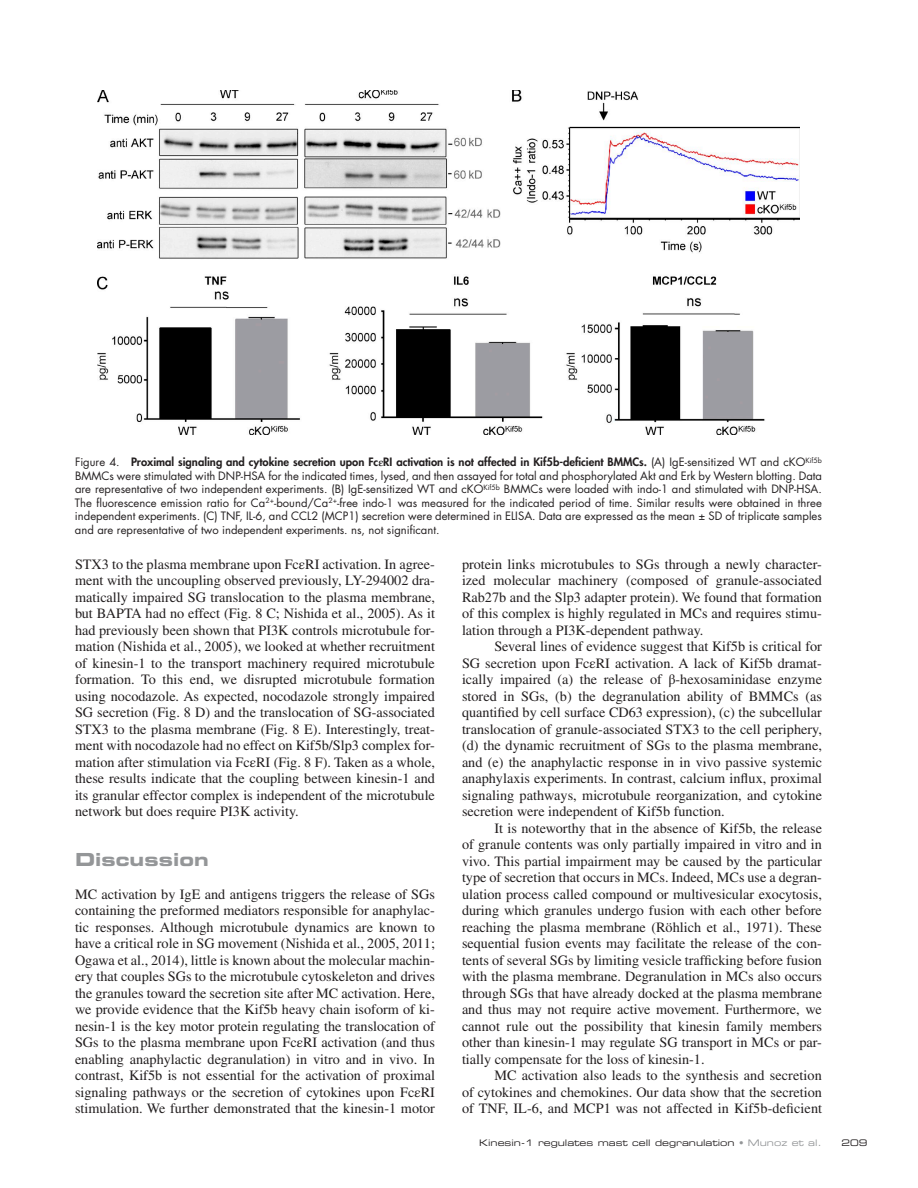
<style>
.page{position:relative;width:918px;height:1188px;background:#fff}
.page>*{position:absolute;margin:0;border:0;box-sizing:border-box;transform-origin:0 0}
.t1{font:18px "Eurostile LT Std Bold Ex 2";letter-spacing:.005em;color:#949698}
.t2{font:14.25px/16.5px "Times LT Std";color:#231f20;text-align:justify}
.t3{font:11.25px/13.5px "Futura Std";color:#231f20;text-align:justify}
.t4{font:9px "Eurostile LT Std Ex 2";color:#231f20}
.s1{font-weight:800}
.s2{font-family:"STIX General";font-weight:700}
.s3{font-family:"STIX General"}
.s4{color:#949698}
</style>
<div class="page">
<img style="left:98px;top:90px;width:702px;height:345px">
<p class="t3" style="left:75px;top:455px;width:749px">Figure 4. <span class="s1">Proximal signaling and cytokine secretion upon Fc</span><span class="s2">ε</span><span class="s1">RI activation is not affected in Kif5b-deficient BMMCs.</span> (A) IgE-sensitized WT and cKO<sup>Kif5b </sup>BMMCs were stimulated with DNP-HSA for the indicated times, lysed, and then assayed for total and phosphorylated Akt and Erk by Western blotting. Data are representative of two independent experiments. (B) IgE-sensitized WT and cKO<sup>Kif5b</sup> BMMCs were loaded with indo-1 and stimulated with DNP-HSA.<br>The fluorescence emission ratio for Ca<sup>2+</sup>-bound/Ca<sup>2+</sup>-free indo-1 was measured for the indicated period of time. Similar results were obtained in three independent experiments. (C) TNF, IL-6, and CCL2 (MCP1) secretion were determined in ELISA. Data are expressed as the mean ± SD of triplicate samples and are representative of two independent experiments. ns, not significant.</p>
<p class="t2" style="left:75px;top:555px;width:362px">STX3 to the plasma membrane upon Fc<span class="s3">ε</span>RI activation. In agree&shy;ment with the uncoupling observed previously, LY-294002 dra&shy;matically impaired SG translocation to the plasma membrane, but BAPTA had no effect (Fig. 8 C; Nishida et al., 2005). As it had previously been shown that PI3K controls microtubule for&shy;mation (Nishida et al., 2005), we looked at whether recruitment of kinesin-1 to the transport machinery required microtubule formation. To this end, we disrupted microtubule formation using nocodazole. As expected, nocodazole strongly impaired SG secretion (Fig. 8 D) and the translocation of SG-associated STX3 to the plasma membrane (Fig. 8 E). Interestingly, treat&shy;ment with nocodazole had no effect on Kif5b/Slp3 complex for&shy;mation after stimulation via Fc<span class="s3">ε</span>RI (Fig. 8 F). Taken as a whole, these results indicate that the coupling between kinesin-1 and its granular effector complex is independent of the microtubule network but does require PI3K activity.</p>
<p class="t1" style="left:75px;top:846px;width:135px">Discussion</p>
<p class="t2" style="left:75px;top:885px;width:362px">MC activation by IgE and antigens triggers the release of SGs containing the preformed mediators responsible for anaphylac&shy;tic responses. Although microtubule dynamics are known to have a critical role in SG movement (Nishida et al., 2005, 2011; Ogawa et al., 2014), little is known about the molecular machin&shy;ery that couples SGs to the microtubule cytoskeleton and drives the granules toward the secretion site after MC activation. Here, we provide evidence that the Kif5b heavy chain isoform of ki&shy;nesin-1 is the key motor protein regulating the translocation of SGs to the plasma membrane upon Fc<span class="s3">ε</span>RI activation (and thus enabling anaphylactic degranulation) in vitro and in vivo. In contrast, Kif5b is not essential for the activation of proximal signaling pathways or the secretion of cytokines upon Fc<span class="s3">ε</span>RI stimulation. We further demonstrated that the kinesin-1 motor</p>
<p class="t2" style="left:462px;top:555px;width:362px">protein links microtubules to SGs through a newly character&shy;ized molecular machinery (composed of granule-associated Rab27b and the Slp3 adapter protein). We found that formation of this complex is highly regulated in MCs and requires stimu&shy;lation through a PI3K-dependent pathway.</p>
<p class="t2" style="left:462px;top:638px;width:362px;text-indent:32px">Several lines of evidence suggest that Kif5b is critical for SG secretion upon Fc<span class="s3">ε</span>RI activation. A lack of Kif5b dramat&shy;ically impaired (a) the release of <span class="s3">β</span>-hexosaminidase enzyme stored in SGs, (b) the degranulation ability of BMMCs (as quantified by cell surface CD63 expression), (c) the subcellular translocation of granule-associated STX3 to the cell periphery, (d) the dynamic recruitment of SGs to the plasma membrane, and (e) the anaphylactic response in in vivo passive systemic anaphylaxis experiments. In contrast, calcium influx, proximal signaling pathways, microtubule reorganization, and cytokine secretion were independent of Kif5b function.</p>
<p class="t2" style="left:462px;top:819px;width:362px;text-indent:32px">It is noteworthy that in the absence of Kif5b, the release of granule contents was only partially impaired in vitro and in vivo. This partial impairment may be caused by the particular type of secretion that occurs in MCs. Indeed, MCs use a degran&shy;ulation process called compound or multivesicular exocytosis, during which granules undergo fusion with each other before reaching the plasma membrane (Röhlich et al., 1971). These sequential fusion events may facilitate the release of the con&shy;tents of several SGs by limiting vesicle trafficking before fusion with the plasma membrane. Degranulation in MCs also occurs through SGs that have already docked at the plasma membrane and thus may not require active movement. Furthermore, we cannot rule out the possibility that kinesin family members other than kinesin-1 may regulate SG transport in MCs or par&shy;tially compensate for the loss of kinesin-1.</p>
<p class="t2" style="left:462px;top:1067px;width:362px;text-indent:32px">MC activation also leads to the synthesis and secretion of cytokines and chemokines. Our data show that the secretion of TNF, IL-6, and MCP1 was not affected in Kif5b-deficient</p>
<p class="t4" style="left:479px;top:1136px;width:344px">Kinesin-1 regulates mast cell degranulation <span class="s4">• Munoz et al.</span></p>
<p class="t4" style="left:841px;top:1136px;width:28px">209</p>
</div>
